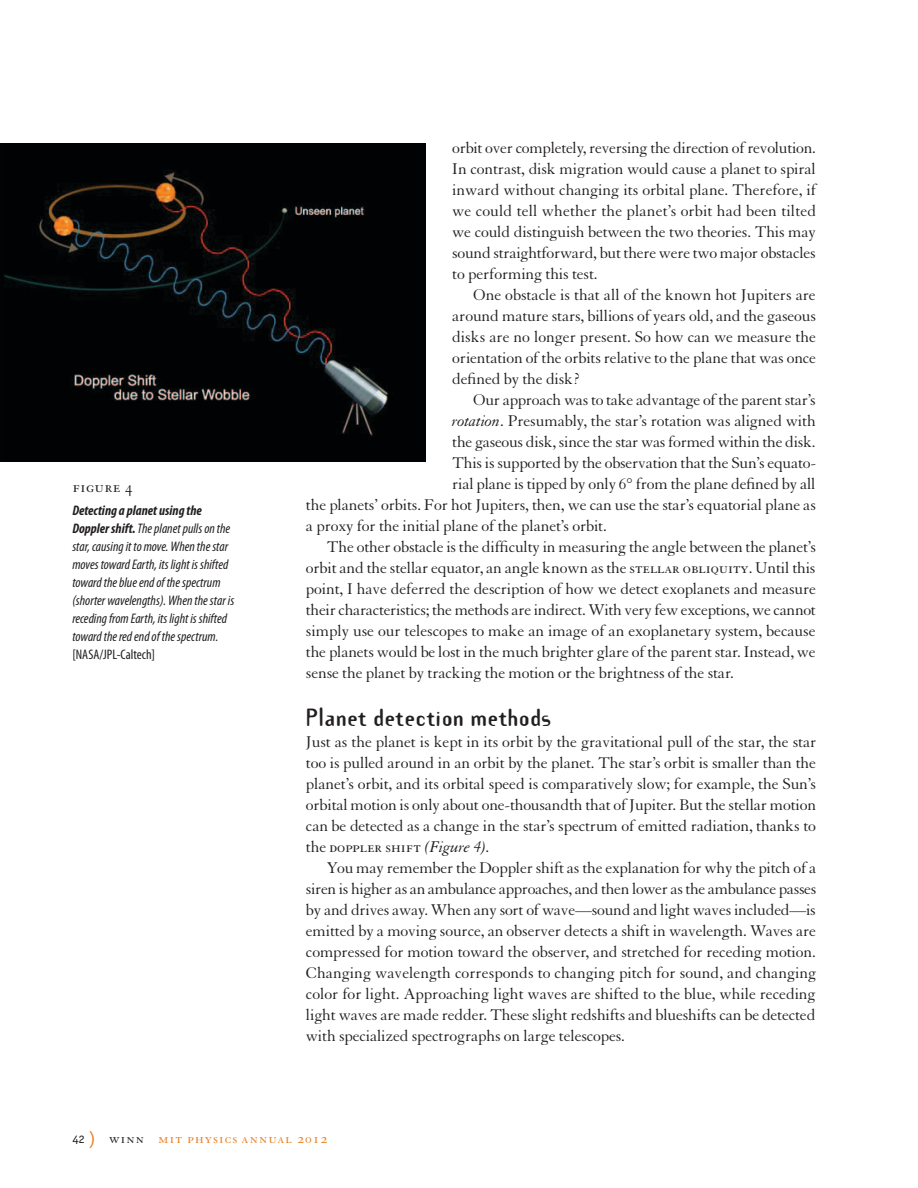
<style>
.page{position:relative;width:918px;height:1188px;background:#fff}
.page>*{position:absolute;margin:0;border:0;box-sizing:border-box;transform-origin:0 0}
.t1{font:700 21.75px "Template Gothic";letter-spacing:.015em;color:#231f20}
.t2{font:17.25px "Granjon SC";letter-spacing:.03em;color:#231f20}
.t3{font:16.8px/21px "Granjon";letter-spacing:-.01em;color:#231f20;text-align:justify}
.t4{font:16.8px "Granjon SC";color:#231f20}
.t5{font:15px "Granjon SC";letter-spacing:.075em;color:#e97e1d}
.t6{font:italic condensed 13.8px/18px "Myriad Pro";color:#231f20}
.t7{font:condensed 13.8px "Myriad Pro";color:#231f20}
.s1{font-weight:700}
.s2{font-style:italic}
.s3{font-family:"Granjon SC"}
.s4{font-family:"Granjon"}
.s5{font-family:"Granjon";font-style:italic}
.s6{font-family:"Officina San ITC Book SC";font-size:12.75px;color:#231f20}
.s7{font-family:"Officina San ITC Book SC";font-size:18px}
.s8{color:#231f20}
</style>
<div class="page">
<img style="left:0;top:143px;width:425px;height:319px">
<p class="t2" style="left:72px;top:478px;width:62px">figure 4</p>
<p class="t6" style="left:72px;top:502px;width:163px"><span class="s1">Detecting a planet using the Doppler shift.</span>The planet pulls on the star, causing it to move. When the star moves toward Earth, its light is shifted toward the blue end of the spectrum (shorter wavelengths). When the star is receding from Earth, its light is shifted toward the red end of the spectrum.</p>
<p class="t7" style="left:72px;top:647px;width:84px">[NASA/JPL-Caltech]</p>
<p class="t3" style="left:452px;top:138px;width:365px">orbit over completely, reversing the direction of revolution.<br>In contrast, disk migration would cause a planet to spiral inward without changing its orbital plane. Therefore, if we could tell whether the planet’s orbit had been tilted we could distinguish between the two theories. This may sound straightforward, but there were two major obstacles to performing this test.</p>
<p class="t3" style="left:452px;top:285px;width:365px;text-indent:21px">One obstacle is that all of the known hot Jupiters are around mature stars, billions of years old, and the gaseous disks are no longer present. So how can we measure the orientation of the orbits relative to the plane that was once defined by the disk?</p>
<p class="t3" style="left:473px;top:390px;width:344px">Our approach was to take advantage of the parent star’s</p>
<p class="t3" style="left:452px;top:411px;width:365px"><span class="s2">rotation</span>. Presumably, the star’s rotation was aligned with</p>
<p class="t3" style="left:452px;top:432px;width:365px">the gaseous disk, since the star was formed within the disk.</p>
<p class="t3" style="left:452px;top:453px;width:365px">This is supported by the observation that the Sun’s equato-</p>
<p class="t3" style="left:452px;top:474px;width:365px">rial plane is tipped by only 6° from the plane defined by all</p>
<p class="t3" style="left:306px;top:494px;width:511px">the planets’ orbits. For hot Jupiters, then, we can use the star’s equatorial plane as</p>
<p class="t3" style="left:306px;top:515px;width:302px">a proxy for the initial plane of the planet’s orbit.</p>
<p class="t3" style="left:327px;top:536px;width:491px">The other obstacle is the difficulty in measuring the angle between the planet’s</p>
<p class="t3" style="left:306px;top:557px;width:511px">orbit and the stellar equator, an angle known as the <span class="s3">stellar obliquity</span>. Until this</p>
<p class="t3" style="left:306px;top:578px;width:512px">point, I have deferred the description of how we detect exoplanets and measure</p>
<p class="t3" style="left:306px;top:599px;width:511px">their characteristics; the methods are indirect. With very few exceptions, we cannot</p>
<p class="t3" style="left:306px;top:620px;width:511px">simply use our telescopes to make an image of an exoplanetary system, because</p>
<p class="t3" style="left:306px;top:641px;width:511px">the planets would be lost in the much brighter glare of the parent star. Instead, we</p>
<p class="t3" style="left:306px;top:662px;width:429px">sense the planet by tracking the motion or the brightness of the star.</p>
<p class="t1" style="left:306px;top:702px;width:247px">Planet detection methods</p>
<p class="t3" style="left:306px;top:732px;width:512px">Just as the planet is kept in its orbit by the gravitational pull of the star, the star too is pulled around in an orbit by the planet. The star’s orbit is smaller than the planet’s orbit, and its orbital speed is comparatively slow; for example, the Sun’s orbital motion is only about one-thousandth that of Jupiter. But the stellar motion can be detected as a change in the star’s spectrum of emitted radiation, thanks to</p>
<p class="t4" style="left:306px;top:838px;width:186px"><span class="s4">the</span> doppler shift <span class="s5">(Figure 4).</span></p>
<p class="t3" style="left:306px;top:858px;width:512px;text-indent:21px">You may remember the Doppler shift as the explanation for why the pitch of a siren is higher as an ambulance approaches, and then lower as the ambulance passes by and drives away. When any sort of wave—sound and light waves included—is emitted by a moving source, an observer detects a shift in wavelength. Waves are compressed for motion toward the observer, and stretched for receding motion.<br>Changing wavelength corresponds to changing pitch for sound, and changing color for light. Approaching light waves are shifted to the blue, while receding light waves are made redder. These slight redshifts and blueshifts can be detected with specialized spectrographs on large telescopes.</p>
<p class="t5" style="left:72px;top:1130px;width:257px"><span class="s6">42</span> <span class="s7">)</span> <span class="s8">winn</span> mit physics annual 2012</p>
</div>
